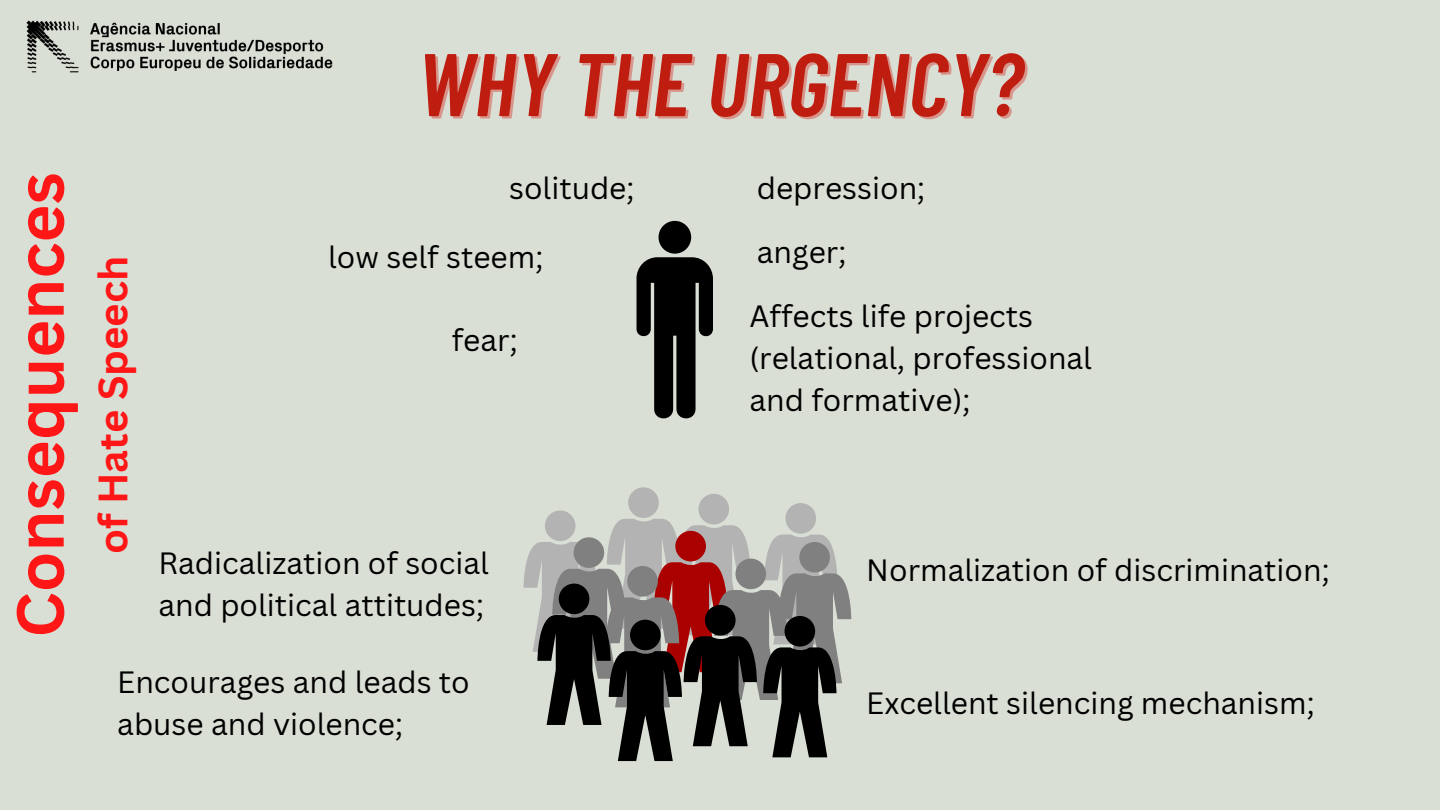
<style>
.page{position:relative;width:1440px;height:810px;background:#dadfd5}
.page>*{position:absolute;margin:0;border:0;box-sizing:border-box;transform-origin:0 0}
.t1{font:italic 600 88.7px "Barlow Condensed";color:#be1d0f}
.t2{font:700 65px "Canva Sans";color:#ff1616}
.t3{font:700 40px "Canva Sans";color:#ff1616}
.t4{font:30px/42px "Canva Sans";color:#000}
</style>
<div class="page">
<img style="left:26px;top:20px;width:307px;height:53px">
<div style="left:659px;top:221px;width:32px;height:33px;background:#000;border-radius:50%"></div>
<svg style="left:637px;top:257px;width:76px;height:162px"></svg>
<svg style="left:524px;top:487px;width:327px;height:274px"></svg>
<p class="t1" style="left:417px;top:28px;width:607px">WHY THE URGENCY?</p>
<p class="t2" style="left:-6px;top:638px;width:467px;rotate:-90deg">Consequences</p>
<p class="t3" style="left:85px;top:554px;width:300px;rotate:-90deg">of Hate Speech</p>
<p class="t4" style="left:509px;top:166px;width:127px">solitude;</p>
<p class="t4" style="left:757px;top:166px;width:170px">depression;</p>
<p class="t4" style="left:757px;top:230px;width:91px">anger;</p>
<p class="t4" style="left:328px;top:235px;width:217px">low self steem;</p>
<p class="t4" style="left:452px;top:318px;width:67px">fear;</p>
<p class="t4" style="left:749px;top:294px;width:344px">Affects life projects (relational, professional and formative);</p>
<p class="t4" style="left:158px;top:542px;width:332px">Radicalization of social</p>
<p class="t4" style="left:866px;top:548px;width:465px">Normalization of discrimination;</p>
<p class="t4" style="left:158px;top:584px;width:327px">and political attitudes;</p>
<p class="t4" style="left:117px;top:661px;width:354px">Encourages and leads to abuse and violence;</p>
<p class="t4" style="left:866px;top:682px;width:450px">Excellent silencing mechanism;</p>
</div>
